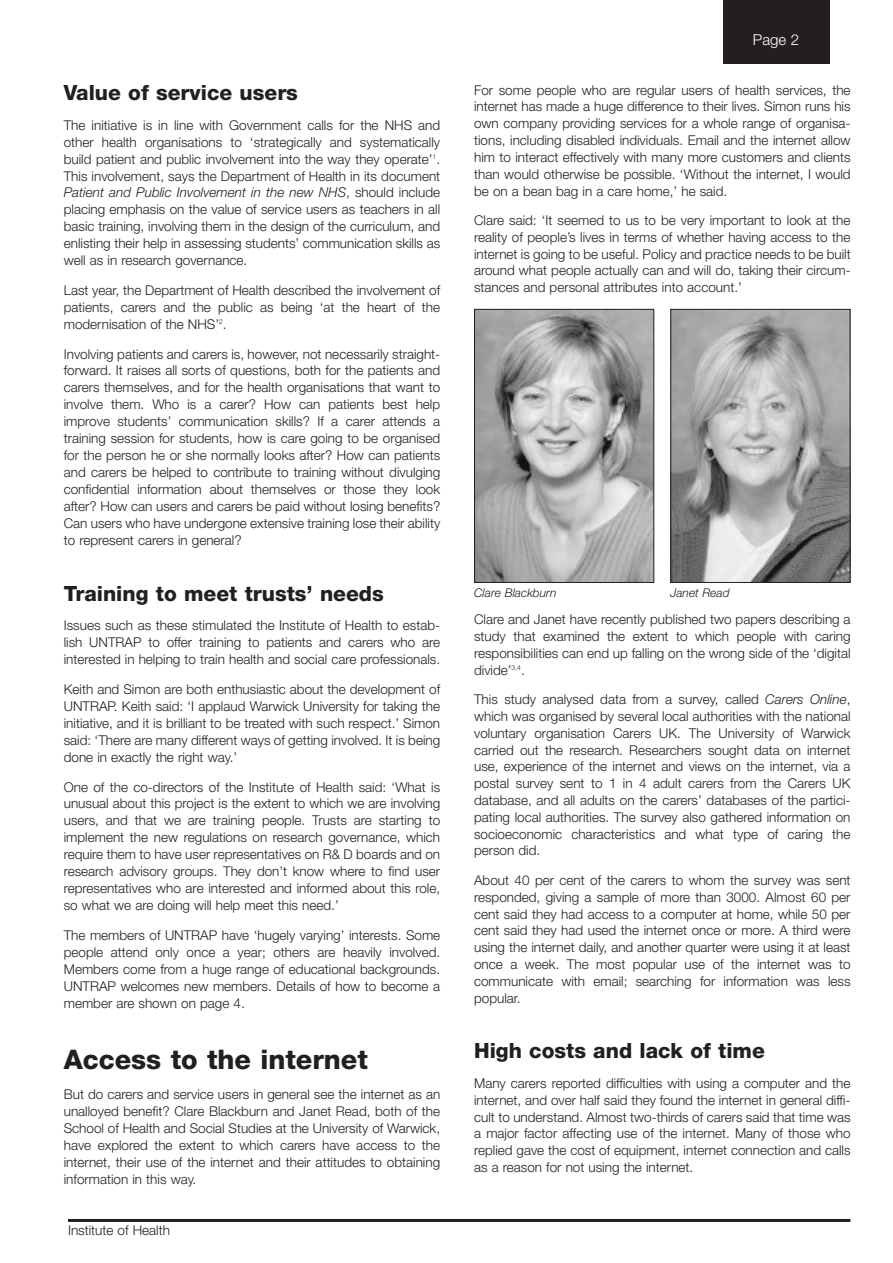
<style>
.page{position:relative;width:893px;height:1263px;background:#fff}
.page>*{position:absolute;margin:0;border:0;box-sizing:border-box;transform-origin:0 0}
.t1{font:800 27px "Helvetica Neue";color:#231f20}
.t2{font:800 21px "Helvetica Neue";color:#231f20}
.t3{font:300 15px "Helvetica Neue";color:#fff}
.t4{font:300 13.5px/17px "Helvetica Neue";color:#231f20;text-align:justify}
.t5{font:italic 300 12px "Helvetica Neue";color:#231f20}
.s1{font-style:italic}
</style>
<div class="page">
<hr style="left:68px;top:1219px;width:782px;height:3px;background:#231f20">
<div style="left:723px;top:0;width:106px;height:64px;background:#231f20"></div>
<img style="left:476px;top:311px;width:176px;height:270px">
<div style="left:474px;top:309px;width:180px;height:274px;border:1px solid #231f20"></div>
<img style="left:672px;top:311px;width:176px;height:270px">
<div style="left:670px;top:309px;width:180px;height:274px;border:1px solid #231f20"></div>
<h2 class="t2" style="left:64px;top:85px;width:236px">Value of service users</h2>
<p class="t4" style="left:64px;top:118px;width:378px">The initiative is in line with Government calls for the NHS and other health organisations to ‘strategically and systematically build patient and public involvement into the way they operate’<sup>1</sup>.<br>This involvement, says the Department of Health in its document <span class="s1">Patient and Public Involvement in the new NHS</span>, should include placing emphasis on the value of service users as teachers in all basic training, involving them in the design of the curriculum, and enlisting their help in assessing students’ communication skills as well as in research governance.</p>
<p class="t4" style="left:64px;top:283px;width:378px">Last year, the Department of Health described the involvement of patients, carers and the public as being ‘at the heart of the modernisation of the NHS’<sup>2</sup>.</p>
<p class="t4" style="left:64px;top:346px;width:378px">Involving patients and carers is, however, not necessarily straight&shy;forward. It raises all sorts of questions, both for the patients and carers themselves, and for the health organisations that want to involve them. Who is a carer? How can patients best help improve students’ communication skills? If a carer attends a training session for students, how is care going to be organised for the person he or she normally looks after? How can patients and carers be helped to contribute to training without divulging confidential information about themselves or those they look after? How can users and carers be paid without losing benefits?<br>Can users who have undergone extensive training lose their ability to represent carers in general?</p>
<h2 class="t2" style="left:64px;top:586px;width:322px">Training to meet trusts’ needs</h2>
<p class="t4" style="left:64px;top:618px;width:378px">Issues such as these stimulated the Institute of Health to estab&shy;lish UNTRAP to offer training to patients and carers who are interested in helping to train health and social care professionals.</p>
<p class="t4" style="left:64px;top:682px;width:378px">Keith and Simon are both enthusiastic about the development of UNTRAP. Keith said: ‘I applaud Warwick University for taking the initiative, and it is brilliant to be treated with such respect.’ Simon said: ‘There are many different ways of getting involved. It is being done in exactly the right way.’</p>
<p class="t4" style="left:64px;top:779px;width:378px">One of the co-directors of the Institute of Health said: ‘What is unusual about this project is the extent to which we are involving users, and that we are training people. Trusts are starting to implement the new regulations on research governance, which require them to have user representatives on R&amp; D boards and on research advisory groups. They don’t know where to find user representatives who are interested and informed about this role, so what we are doing will help meet this need.’</p>
<p class="t4" style="left:64px;top:928px;width:378px">The members of UNTRAP have ‘hugely varying’ interests. Some people attend only once a year; others are heavily involved.<br>Members come from a huge range of educational backgrounds.<br>UNTRAP welcomes new members. Details of how to become a member are shown on page 4.</p>
<h1 class="t1" style="left:64px;top:1050px;width:306px">Access to the internet</h1>
<p class="t4" style="left:64px;top:1087px;width:378px">But do carers and service users in general see the internet as an unalloyed benefit? Clare Blackburn and Janet Read, both of the School of Health and Social Studies at the University of Warwick, have explored the extent to which carers have access to the internet, their use of the internet and their attitudes to obtaining information in this way.</p>
<p class="t4" style="left:68px;top:1223px;width:104px">Institute of Health</p>
<p class="t3" style="left:753px;top:34px;width:48px">Page 2</p>
<p class="t4" style="left:474px;top:83px;width:378px">For some people who are regular users of health services, the internet has made a huge difference to their lives. Simon runs his own company providing services for a whole range of organisa&shy;tions, including disabled individuals. Email and the internet allow him to interact effectively with many more customers and clients than would otherwise be possible. ‘Without the internet, I would be on a bean bag in a care home,’ he said.</p>
<p class="t4" style="left:474px;top:213px;width:378px">Clare said: ‘It seemed to us to be very important to look at the reality of people’s lives in terms of whether having access to the internet is going to be useful. Policy and practice needs to be built around what people actually can and will do, taking their circum&shy;stances and personal attributes into account.’</p>
<p class="t5" style="left:474px;top:588px;width:84px">Clare Blackburn</p>
<p class="t5" style="left:670px;top:588px;width:61px">Janet Read</p>
<p class="t4" style="left:474px;top:612px;width:378px">Clare and Janet have recently published two papers describing a study that examined the extent to which people with caring responsibilities can end up falling on the wrong side of the ‘digital divide’<sup>3,4</sup>.</p>
<p class="t4" style="left:474px;top:692px;width:378px">This study analysed data from a survey, called <span class="s1">Carers Online</span>, which was organised by several local authorities with the national voluntary organisation Carers UK. The University of Warwick carried out the research. Researchers sought data on internet use, experience of the internet and views on the internet, via a postal survey sent to 1 in 4 adult carers from the Carers UK database, and all adults on the carers’ databases of the partici&shy;pating local authorities. The survey also gathered information on socioeconomic characteristics and what type of caring the person did.</p>
<p class="t4" style="left:474px;top:873px;width:378px">About 40 per cent of the carers to whom the survey was sent responded, giving a sample of more than 3000. Almost 60 per cent said they had access to a computer at home, while 50 per cent said they had used the internet once or more. A third were using the internet daily, and another quarter were using it at least once a week. The most popular use of the internet was to communicate with email; searching for information was less popular.</p>
<h2 class="t2" style="left:474px;top:1043px;width:292px">High costs and lack of time</h2>
<p class="t4" style="left:474px;top:1076px;width:378px">Many carers reported difficulties with using a computer and the internet, and over half said they found the internet in general diffi&shy;cult to understand. Almost two-thirds of carers said that time was a major factor affecting use of the internet. Many of those who replied gave the cost of equipment, internet connection and calls as a reason for not using the internet.</p>
</div>
